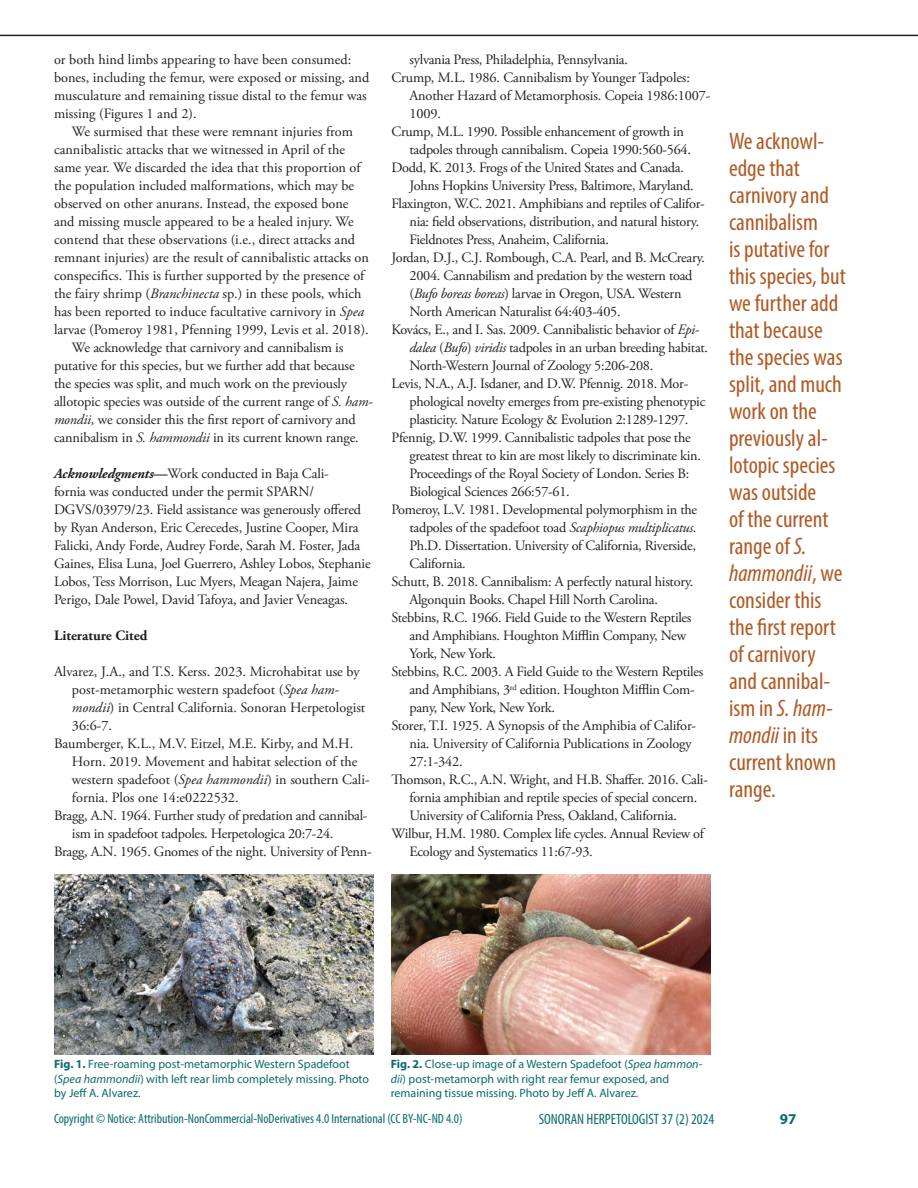
<style>
.page{position:relative;width:918px;height:1188px;background:#fff}
.page>*{position:absolute;margin:0;border:0;box-sizing:border-box;transform-origin:0 0}
.t1{font:condensed 24px/27px "Myriad Pro";color:#af5b26}
.t2{font:condensed 15px "Myriad Pro";color:#0b6b6d}
.t3{font:700 15px "Myriad Pro";color:#0b6b6d}
.t4{font:14.25px/18px "Adobe Garamond Pro";letter-spacing:-.02em;color:#231f20}
.t5{font:14.25px/18px "Adobe Garamond Pro";color:#231f20}
.t6{font:700 14.25px "Adobe Garamond Pro";color:#231f20}
.t7{font:condensed 13.5px "Myriad Pro";color:#0b6b6d}
.t8{font:12px/14.4px "Myriad Pro";color:#0b6b6d}
.s1{font-style:italic}
.s2{font-weight:700;font-style:italic}
.s3{font-weight:700}
</style>
<div class="page">
<hr style="left:0;top:35px;width:918px;height:1px;background:#231f20">
<img style="left:54px;top:875px;width:319px;height:180px">
<img style="left:392px;top:875px;width:319px;height:180px">
<p class="t5" style="left:54px;top:51px;width:317px">or both hind limbs appearing to have been consumed: bones, including the femur, were exposed or missing, and musculature and remaining tissue distal to the femur was missing (Figures 1 and 2).</p>
<p class="t5" style="left:72px;top:123px;width:282px">We surmised that these were remnant injuries from</p>
<p class="t5" style="left:54px;top:141px;width:293px">cannibalistic attacks that we witnessed in April of the</p>
<p class="t5" style="left:54px;top:159px;width:308px">same year. We discarded the idea that this proportion of</p>
<p class="t5" style="left:54px;top:177px;width:302px">the population included malformations, which may be</p>
<p class="t5" style="left:54px;top:195px;width:296px">observed on other anurans. Instead, the exposed bone</p>
<p class="t5" style="left:54px;top:213px;width:301px">and missing muscle appeared to be a healed injury. We</p>
<p class="t5" style="left:54px;top:231px;width:303px">contend that these observations (i.e., direct attacks and</p>
<p class="t5" style="left:54px;top:249px;width:317px">remnant injuries) are the result of cannibalistic attacks on</p>
<p class="t5" style="left:54px;top:267px;width:312px">conspecifics. This is further supported by the presence of</p>
<p class="t5" style="left:54px;top:285px;width:309px">the fairy shrimp (<span class="s1">Branchinecta</span> sp.) in these pools, which</p>
<p class="t5" style="left:54px;top:303px;width:312px">has been reported to induce facultative carnivory in <span class="s1">Spea</span></p>
<p class="t5" style="left:54px;top:321px;width:316px">larvae (Pomeroy 1981, Pfenning 1999, Levis et al. 2018).</p>
<p class="t4" style="left:72px;top:339px;width:273px">We acknowledge that carnivory and cannibalism is</p>
<p class="t4" style="left:54px;top:357px;width:302px">putative for this species, but we further add that because</p>
<p class="t4" style="left:54px;top:375px;width:295px">the species was split, and much work on the previously</p>
<p class="t4" style="left:54px;top:393px;width:320px">allotopic species was outside of the current range of <span class="s1">S. ham-</span></p>
<p class="t4" style="left:54px;top:411px;width:303px"><span class="s1">mondii,</span> we consider this the first report of carnivory and</p>
<p class="t4" style="left:54px;top:429px;width:306px">cannibalism in <span class="s1">S. hammondii</span> in its current known range.</p>
<p class="t4" style="left:54px;top:465px;width:318px"><span class="s2">Acknowledgments</span><span class="s3">—</span>Work conducted in Baja Cali-<br>fornia was conducted under the permit SPARN/ DGVS/03979/23. Field assistance was generously offered by Ryan Anderson, Eric Cerecedes, Justine Cooper, Mira Falicki, Andy Forde, Audrey Forde, Sarah M. Foster, Jada Gaines, Elisa Luna, Joel Guerrero, Ashley Lobos, Stephanie Lobos, Tess Morrison, Luc Myers, Meagan Najera, Jaime Perigo, Dale Powel, David Tafoya, and Javier Veneagas.</p>
<p class="t6" style="left:54px;top:627px;width:95px">Literature Cited</p>
<p class="t5" style="left:54px;top:663px;width:307px">Alvarez, J.A., and T.S. Kerss. 2023. Microhabitat use by</p>
<p class="t5" style="left:72px;top:681px;width:269px">post-metamorphic western spadefoot (<span class="s1">Spea ham-</span></p>
<p class="t5" style="left:72px;top:699px;width:295px"><span class="s1">mondii</span>) in Central California. Sonoran Herpetologist</p>
<p class="t4" style="left:72px;top:717px;width:42px">36:6-7.</p>
<p class="t5" style="left:54px;top:735px;width:301px">Baumberger, K.L., M.V. Eitzel, M.E. Kirby, and M.H.</p>
<p class="t5" style="left:72px;top:753px;width:287px">Horn. 2019. Movement and habitat selection of the</p>
<p class="t5" style="left:72px;top:771px;width:299px">western spadefoot (<span class="s1">Spea hammondii</span>) in southern Cali-</p>
<p class="t5" style="left:72px;top:789px;width:168px">fornia. Plos one 14:e0222532.</p>
<p class="t4" style="left:54px;top:807px;width:315px">Bragg, A.N. 1964. Further study of predation and cannibal-</p>
<p class="t4" style="left:72px;top:825px;width:263px">ism in spadefoot tadpoles. Herpetologica 20:7-24.</p>
<p class="t4" style="left:54px;top:843px;width:319px">Bragg, A.N. 1965. Gnomes of the night. University of Penn-</p>
<p class="t4" style="left:409px;top:51px;width:220px">sylvania Press, Philadelphia, Pennsylvania.</p>
<p class="t4" style="left:391px;top:69px;width:300px">Crump, M.L. 1986. Cannibalism by Younger Tadpoles:</p>
<p class="t4" style="left:409px;top:87px;width:302px">Another Hazard of Metamorphosis. Copeia 1986:1007-</p>
<p class="t4" style="left:409px;top:105px;width:33px">1009.</p>
<p class="t4" style="left:391px;top:123px;width:294px">Crump, M.L. 1990. Possible enhancement of growth in</p>
<p class="t4" style="left:409px;top:141px;width:283px">tadpoles through cannibalism. Copeia 1990:560-564.</p>
<p class="t4" style="left:391px;top:159px;width:294px">Dodd, K. 2013. Frogs of the United States and Canada.</p>
<p class="t4" style="left:409px;top:177px;width:286px">Johns Hopkins University Press, Baltimore, Maryland.</p>
<p class="t4" style="left:391px;top:195px;width:315px">Flaxington, W.C. 2021. Amphibians and reptiles of Califor-</p>
<p class="t4" style="left:409px;top:213px;width:291px">nia: field observations, distribution, and natural history.</p>
<p class="t4" style="left:409px;top:231px;width:201px">Fieldnotes Press, Anaheim, California.</p>
<p class="t4" style="left:391px;top:249px;width:315px">Jordan, D.J., C.J. Rombough, C.A. Pearl, and B. McCreary.</p>
<p class="t4" style="left:409px;top:267px;width:285px">2004. Cannabilism and predation by the western toad</p>
<p class="t4" style="left:409px;top:285px;width:274px">(<span class="s1">Bufo boreas boreas</span>) larvae in Oregon, USA. Western</p>
<p class="t4" style="left:409px;top:303px;width:213px">North American Naturalist 64:403-405.</p>
<p class="t4" style="left:391px;top:321px;width:309px">Kovács, E., and I. Sas. 2009. Cannibalistic behavior of <span class="s1">Epi-</span></p>
<p class="t4" style="left:409px;top:339px;width:300px"><span class="s1">dalea</span> (<span class="s1">Bufo</span>) <span class="s1">viridis</span> tadpoles in an urban breeding habitat.</p>
<p class="t4" style="left:409px;top:357px;width:245px">North-Western Journal of Zoology 5:206-208.</p>
<p class="t4" style="left:391px;top:375px;width:298px">Levis, N.A., A.J. Isdaner, and D.W. Pfennig. 2018. Mor-</p>
<p class="t4" style="left:409px;top:393px;width:297px">phological novelty emerges from pre-existing phenotypic</p>
<p class="t4" style="left:409px;top:411px;width:280px">plasticity. Nature Ecology &amp; Evolution 2:1289-1297.</p>
<p class="t4" style="left:391px;top:429px;width:301px">Pfennig, D.W. 1999. Cannibalistic tadpoles that pose the</p>
<p class="t4" style="left:409px;top:447px;width:293px">greatest threat to kin are most likely to discriminate kin.</p>
<p class="t4" style="left:409px;top:465px;width:281px">Proceedings of the Royal Society of London. Series B:</p>
<p class="t4" style="left:409px;top:483px;width:162px">Biological Sciences 266:57-61.</p>
<p class="t4" style="left:391px;top:501px;width:307px">Pomeroy, L.V. 1981. Developmental polymorphism in the</p>
<p class="t4" style="left:409px;top:519px;width:288px">tadpoles of the spadefoot toad <span class="s1">Scaphiopus multiplicatus</span>.</p>
<p class="t4" style="left:409px;top:537px;width:288px">Ph.D. Dissertation. University of California, Riverside,</p>
<p class="t4" style="left:409px;top:555px;width:58px">California.</p>
<p class="t4" style="left:391px;top:573px;width:303px">Schutt, B. 2018. Cannibalism: A perfectly natural history.</p>
<p class="t4" style="left:409px;top:591px;width:250px">Algonquin Books. Chapel Hill North Carolina.</p>
<p class="t4" style="left:391px;top:609px;width:302px">Stebbins, R.C. 1966. Field Guide to the Western Reptiles</p>
<p class="t4" style="left:409px;top:627px;width:278px">and Amphibians. Houghton Mifflin Company, New</p>
<p class="t4" style="left:409px;top:645px;width:88px">York, New York.</p>
<p class="t4" style="left:391px;top:663px;width:313px">Stebbins, R.C. 2003. A Field Guide to the Western Reptiles</p>
<p class="t4" style="left:409px;top:681px;width:287px">and Amphibians, 3<sup>rd</sup> edition. Houghton Mifflin Com-</p>
<p class="t4" style="left:409px;top:699px;width:147px">pany, New York, New York.</p>
<p class="t4" style="left:391px;top:717px;width:306px">Storer, T.I. 1925. A Synopsis of the Amphibia of Califor-</p>
<p class="t4" style="left:409px;top:735px;width:284px">nia. University of California Publications in Zoology</p>
<p class="t4" style="left:409px;top:753px;width:55px">27:1-342.</p>
<p class="t4" style="left:391px;top:771px;width:318px">Thomson, R.C., A.N. Wright, and H.B. Shaffer. 2016. Cali-</p>
<p class="t4" style="left:409px;top:789px;width:289px">fornia amphibian and reptile species of special concern.</p>
<p class="t4" style="left:409px;top:807px;width:269px">University of California Press, Oakland, California.</p>
<p class="t4" style="left:391px;top:825px;width:314px">Wilbur, H.M. 1980. Complex life cycles. Annual Review of</p>
<p class="t4" style="left:409px;top:843px;width:185px">Ecology and Systematics 11:67-93.</p>
<p class="t1" style="left:729px;top:128px;width:118px">We acknowl&shy;edge that carnivory and cannibalism<br>is putative for this species, but we further add that because the species was split, and much work on the previously al&shy;lotopic species was outside<br>of the current range of <span class="s1">S. hammondii</span>, we consider this the first report of carnivory and cannibal&shy;ism in <span class="s1">S. ham&shy;mondii</span> in its current known range.</p>
<p class="t8" style="left:54px;top:1057px;width:316px"><span class="s3">Fig. 1.</span> Free-roaming post-metamorphic Western Spadefoot (<span class="s1">Spea hammondii</span>) with left rear limb completely missing. Photo by Jeff A. Alvarez.</p>
<p class="t8" style="left:391px;top:1057px;width:313px"><span class="s3">Fig. 2.</span> Close-up image of a Western Spadefoot (<span class="s1">Spea hammon&shy;dii</span>) post-metamorph with right rear femur exposed, and remaining tissue missing. Photo by Jeff A. Alvarez.</p>
<p class="t7" style="left:54px;top:1111px;width:410px">Copyright © Notice: Attribution-NonCommercial-NoDerivatives 4.0 International (CC BY-NC-ND 4.0)</p>
<p class="t2" style="left:539px;top:1110px;width:177px">SONORAN HERPETOLOGIST 37 (2) 2024</p>
<p class="t3" style="left:780px;top:1109px;width:18px">97</p>
</div>
